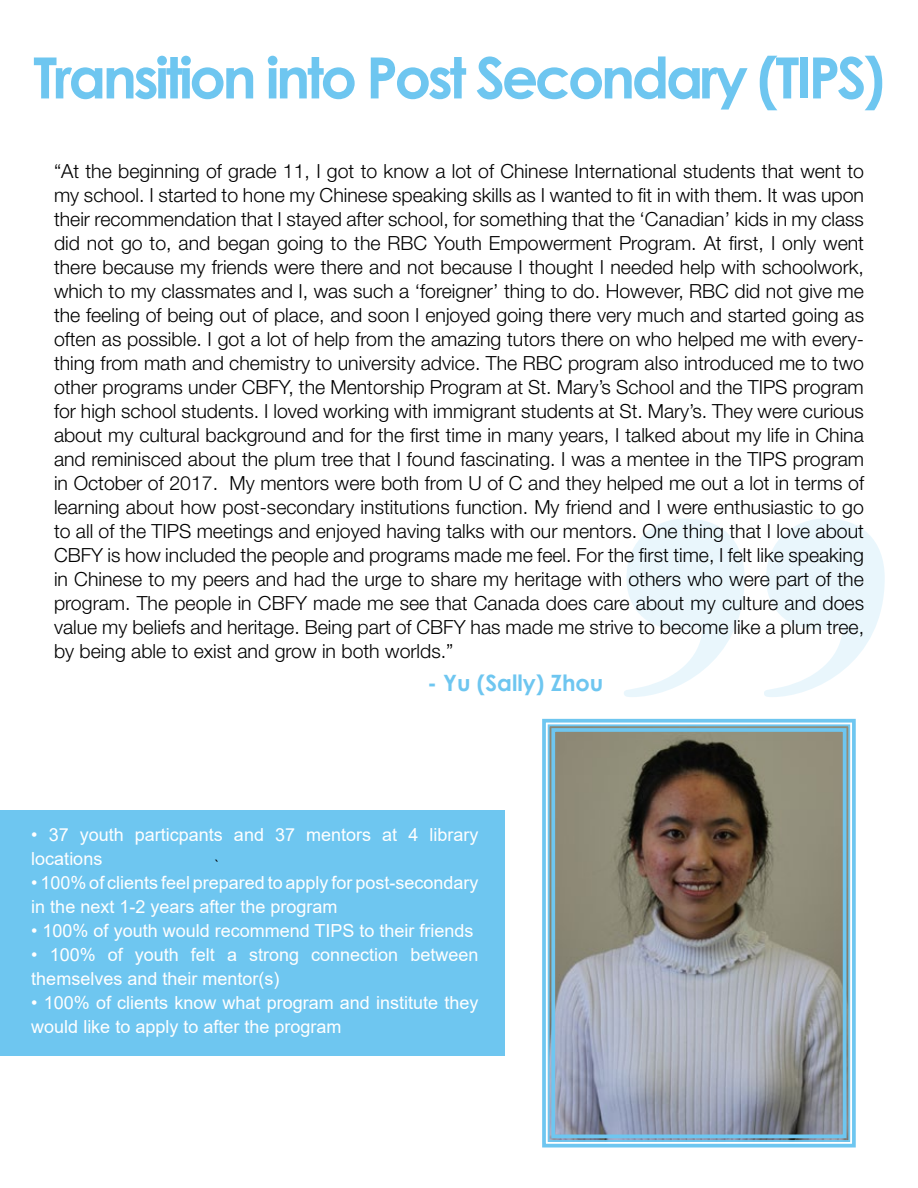
<style>
.page{position:relative;width:918px;height:1188px;background:#fff}
.page>*{position:absolute;margin:0;border:0;box-sizing:border-box;transform-origin:0 0}
.t1{font:700 57px "Century Gothic";letter-spacing:-.06em;color:#6ec6f0}
.t2{font:700 22.5px "Century Gothic";color:#6ec6f0}
.t3{font:300 19.5px/24px "Helvetica Neue LT Std";color:#000;text-align:justify}
.t4{font:18px/24px "Arial";color:#fff}
.t5{font:15px "Myriad Pro";color:#000}
</style>
<div class="page">
<div style="left:0;top:810px;width:504px;height:246px;background:#6ec6f0"></div>
<svg style="left:624px;top:518px;width:261px;height:179px;fill:#e9f6fc"></svg>
<svg style="left:542px;top:718px;width:314px;height:430px;background:#8d8e8c"></svg>
<div style="left:548px;top:724px;width:302px;height:418px;border:2px solid #6ec6f0"></div>
<div style="left:551px;top:728px;width:295px;height:410px;border:4px solid #6ec6f0"></div>
<h1 class="t1" style="left:33px;top:35px;width:853px">Transition into Post Secondary (TIPS)</h1>
<p class="t3" style="left:54px;top:158px;width:812px">“At the beginning of grade 11, I got to know a lot of Chinese International students that went to my school. I started to hone my Chinese speaking skills as I wanted to fit in with them. It was upon their recommendation that I stayed after school, for something that the ‘Canadian’ kids in my class did not go to, and began going to the RBC Youth Empowerment Program. At first, I only went there because my friends were there and not because I thought I needed help with schoolwork, which to my classmates and I, was such a ‘foreigner’ thing to do. However, RBC did not give me the feeling of being out of place, and soon I enjoyed going there very much and started going as often as possible. I got a lot of help from the amazing tutors there on who helped me with every&shy;thing from math and chemistry to university advice. The RBC program also introduced me to two other programs under CBFY, the Mentorship Program at St. Mary’s School and the TIPS program for high school students. I loved working with immigrant students at St. Mary’s. They were curious about my cultural background and for the first time in many years, I talked about my life in China and reminisced about the plum tree that I found fascinating. I was a mentee in the TIPS program in October of 2017. My mentors were both from U of C and they helped me out a lot in terms of learning about how post-secondary institutions function. My friend and I were enthusiastic to go to all of the TIPS meetings and enjoyed having talks with our mentors. One thing that I love about CBFY is how included the people and programs made me feel. For the first time, I felt like speaking in Chinese to my peers and had the urge to share my heritage with others who were part of the program. The people in CBFY made me see that Canada does care about my culture and does value my beliefs and heritage. Being part of CBFY has made me strive to become like a plum tree, by being able to exist and grow in both worlds.”</p>
<p class="t2" style="left:427px;top:666px;width:177px">- Yu (Sally) Zhou</p>
<p class="t4" style="left:31px;top:822px;width:449px">• 37 youth particpants and 37 mentors at 4 library locations</p>
<p class="t4" style="left:31px;top:870px;width:449px">• 100% of clients feel prepared to apply for post-secondary in the next 1-2 years after the program</p>
<p class="t4" style="left:31px;top:918px;width:444px">• 100% of youth would recommend TIPS to their friends</p>
<p class="t4" style="left:31px;top:942px;width:449px">• 100% of youth felt a strong connection between themselves and their mentor(s)</p>
<p class="t4" style="left:31px;top:990px;width:449px">• 100% of clients know what program and institute they would like to apply to after the program</p>
<p class="t5" style="left:215px;top:855px;width:6px">`</p>
</div>
